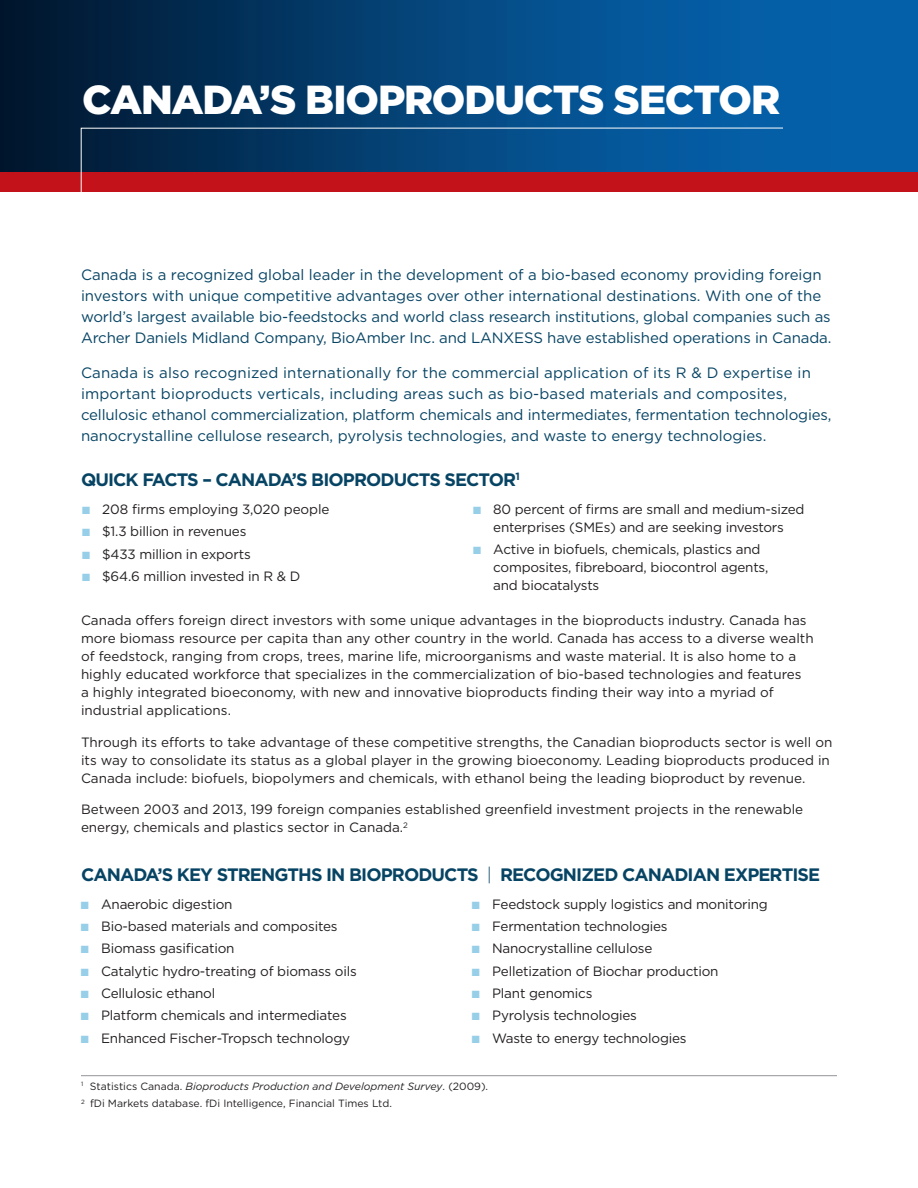
<style>
.page{position:relative;width:918px;height:1188px;background:#fff}
.page>*{position:absolute;margin:0;border:0;box-sizing:border-box;transform-origin:0 0}
.t1{font:900 40.5px "Gotham";letter-spacing:-.03em;color:#fff}
.t2{font:700 18px "Gotham";letter-spacing:-.05em;color:#074464}
.Body{font:15px/21px "Gotham";color:#074464}
.Body-2{font:13.5px/18px "Gotham";color:#231f20}
.Ll{font:13.5px/18px "Gotham";letter-spacing:-.015em;color:#231f20}
.t3{font:italic 10.5px "Gotham";color:#231f20}
.Body-3{font:10.5px "Gotham";color:#231f20}
.SPAN{font:10.5px "Zapf Dingbats ITC";color:#98cfe8}
.s1{color:#98cfe8}
.s2{font-weight:300}
.s3{font-style:normal}
</style>
<div class="page">
<div style="left:0;top:172px;width:918px;height:19px;background:#c4121a"></div>
<svg style="left:0;top:0;width:918px;height:172px;background:#04447a"></svg>
<hr style="left:81px;top:1075px;width:756px;height:1px;background:#939598">
<svg style="left:81px;top:128px;width:702px;height:64px"></svg>
<h2 class="t1" style="left:82px;top:77px;width:700px">CANADA’S BIOPRODUCTS SECTOR</h2>
<p class="Body" style="left:81px;top:264px;width:752px">Canada is a recognized global leader in the development of a bio-based economy providing foreign investors with unique competitive advantages over other international destinations. With one of the world’s largest available bio-feedstocks and world class research institutions, global companies such as Archer Daniels Midland Company, BioAmber Inc. and LANXESS have established operations in Canada.</p>
<p class="Body" style="left:81px;top:362px;width:752px">Canada is also recognized internationally for the commercial application of its R &amp; D expertise in important bioproducts verticals, including areas such as bio-based materials and composites, cellulosic ethanol commercialization, platform chemicals and intermediates, fermentation technologies, nanocrystalline cellulose research, pyrolysis technologies, and waste to energy technologies.</p>
<h3 class="t2" style="left:81px;top:469px;width:440px">QUICK FACTS – CANADA’S BIOPRODUCTS SECTOR<sup>1</sup></h3>
<p class="Body-2" style="left:82px;top:500px;width:249px"><span class="s1">■</span> 208 firms employing 3,020 people</p>
<p class="Ll" style="left:82px;top:522px;width:166px"><span class="s1">■</span> $1.3 billion in revenues</p>
<p class="Ll" style="left:82px;top:545px;width:170px"><span class="s1">■</span> $433 million in exports</p>
<p class="Ll" style="left:82px;top:567px;width:220px"><span class="s1">■</span> $64.6 million invested in R &amp; D</p>
<p class="SPAN" style="left:473px;top:506px;width:9px">■</p>
<p class="Body-2" style="left:493px;top:500px;width:313px">80 percent of firms are small and medium-sized enterprises (SMEs) and are seeking investors</p>
<p class="Ll" style="left:493px;top:540px;width:277px;text-indent:-20px"><span class="s1">■</span> Active in biofuels, chemicals, plastics and composites, fibreboard, biocontrol agents, and biocatalysts</p>
<p class="Body-2" style="left:81px;top:611px;width:734px">Canada offers foreign direct investors with some unique advantages in the bioproducts industry. Canada has more biomass resource per capita than any other country in the world. Canada has access to a diverse wealth of feedstock, ranging from crops, trees, marine life, microorganisms and waste material. It is also home to a highly educated workforce that specializes in the commercialization of bio-based technologies and features<br>a highly integrated bioeconomy, with new and innovative bioproducts finding their way into a myriad of industrial applications.</p>
<p class="Body-2" style="left:81px;top:733px;width:753px">Through its efforts to take advantage of these competitive strengths, the Canadian bioproducts sector is well on its way to consolidate its status as a global player in the growing bioeconomy. Leading bioproducts produced in<br>Canada include: biofuels, biopolymers and chemicals, with ethanol being the leading bioproduct by revenue.</p>
<p class="Body-2" style="left:81px;top:800px;width:724px">Between 2003 and 2013, 199 foreign companies established greenfield investment projects in the renewable energy, chemicals and plastics sector in Canada.<sup>2</sup></p>
<h3 class="t2" style="left:81px;top:864px;width:741px">CANADA’S KEY STRENGTHS IN BIOPRODUCTS <span class="s2">|</span> RECOGNIZED CANADIAN EXPERTISE</h3>
<p class="Body-2" style="left:81px;top:895px;width:153px"><span class="s1">■</span> Anaerobic digestion</p>
<p class="Ll" style="left:81px;top:917px;width:258px"><span class="s1">■</span> Bio-based materials and composites</p>
<p class="Ll" style="left:81px;top:939px;width:155px"><span class="s1">■</span> Biomass gasification</p>
<p class="Ll" style="left:81px;top:962px;width:277px"><span class="s1">■</span> Catalytic hydro-treating of biomass oils</p>
<p class="Ll" style="left:81px;top:984px;width:136px"><span class="s1">■</span> Cellulosic ethanol</p>
<p class="Ll" style="left:81px;top:1006px;width:267px"><span class="s1">■</span> Platform chemicals and intermediates</p>
<p class="Ll" style="left:81px;top:1029px;width:271px"><span class="s1">■</span> Enhanced Fischer-Tropsch technology</p>
<p class="Body-2" style="left:472px;top:895px;width:298px"><span class="s1">■</span> Feedstock supply logistics and monitoring</p>
<p class="Ll" style="left:472px;top:917px;width:197px"><span class="s1">■</span> Fermentation technologies</p>
<p class="Ll" style="left:472px;top:939px;width:182px"><span class="s1">■</span> Nanocrystalline cellulose</p>
<p class="Ll" style="left:472px;top:962px;width:248px"><span class="s1">■</span> Pelletization of Biochar production</p>
<p class="Ll" style="left:472px;top:984px;width:122px"><span class="s1">■</span> Plant genomics</p>
<p class="Ll" style="left:472px;top:1006px;width:167px"><span class="s1">■</span> Pyrolysis technologies</p>
<p class="Ll" style="left:472px;top:1029px;width:216px"><span class="s1">■</span> Waste to energy technologies</p>
<h3 class="t3" style="left:81px;top:1080px;width:409px"><sup>1</sup> <span class="s3">Statistics Canada.</span> Bioproducts Production and Development Survey<span class="s3">. (2009).</span></h3>
<p class="Body-3" style="left:81px;top:1097px;width:312px"><sup>2</sup> fDi Markets database. fDi Intelligence, Financial Times Ltd.</p>
</div>
